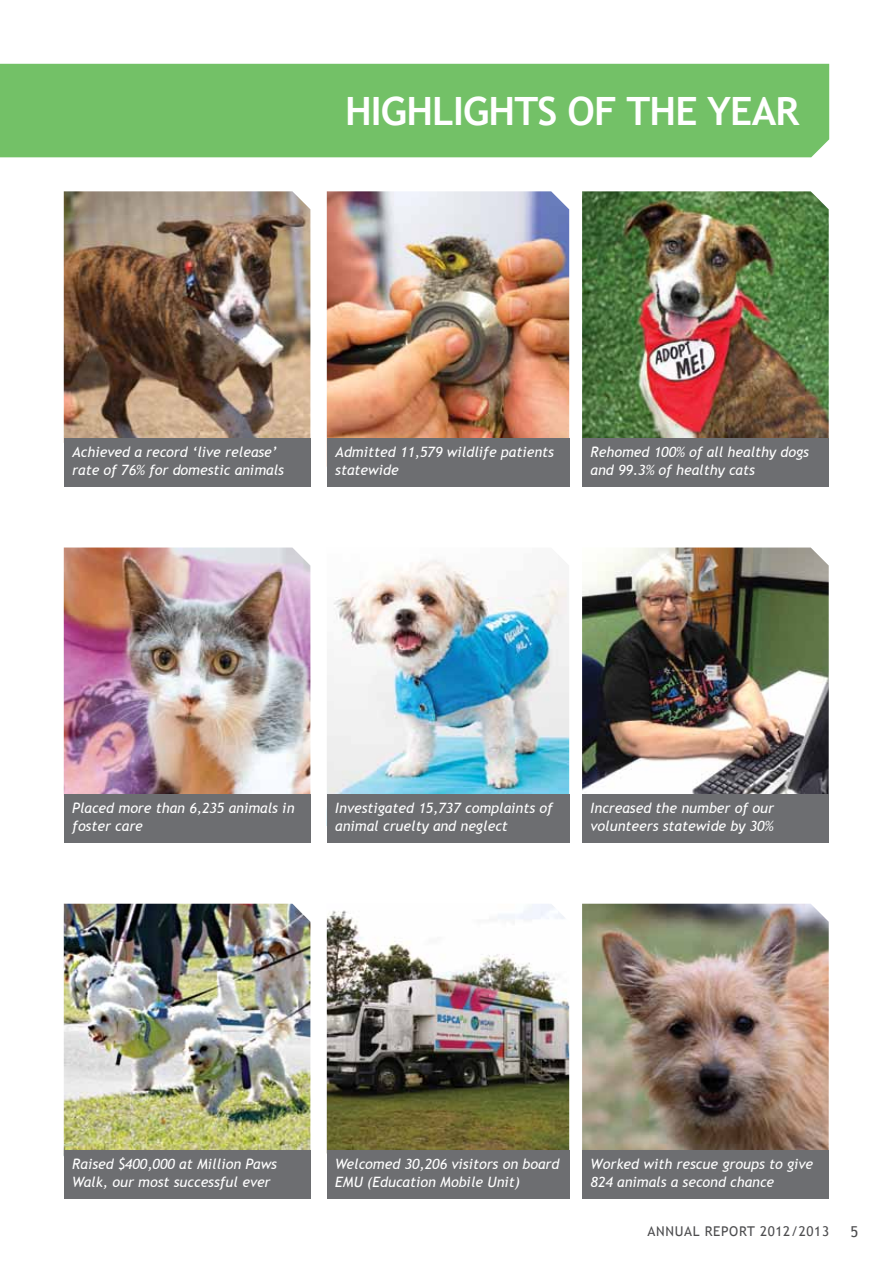
<style>
.page{position:relative;width:893px;height:1263px;background:#fff}
.page>*{position:absolute;margin:0;border:0;box-sizing:border-box;transform-origin:0 0}
.t1{font:700 39px "Trebuchet MS";letter-spacing:-.02em;color:#fff}
.t2{font:15px "Trebuchet MS";color:#4d4d4f}
.t3{font:italic 14.25px/18px "Trebuchet MS";color:#fff}
.t4{font:13.5px "Trebuchet MS";letter-spacing:.05em;color:#4d4d4f}
</style>
<div class="page">
<div style="left:0;top:64px;width:829px;height:93px;background:#73c167"></div>
<img style="left:64px;top:904px;width:246px;height:246px">
<img style="left:64px;top:191px;width:246px;height:247px">
<img style="left:327px;top:904px;width:242px;height:246px">
<img style="left:64px;top:547px;width:246px;height:247px">
<img style="left:327px;top:560px;width:242px;height:234px">
<img style="left:582px;top:191px;width:247px;height:247px">
<div style="left:64px;top:438px;width:246px;height:49px;background:#6d6e71"></div>
<img style="left:327px;top:191px;width:242px;height:247px">
<div style="left:327px;top:438px;width:242px;height:49px;background:#6d6e71"></div>
<div style="left:64px;top:1150px;width:246px;height:49px;background:#6d6e71"></div>
<div style="left:582px;top:438px;width:247px;height:49px;background:#6d6e71"></div>
<img style="left:582px;top:904px;width:247px;height:246px">
<div style="left:582px;top:1150px;width:247px;height:49px;background:#6d6e71"></div>
<img style="left:582px;top:547px;width:247px;height:247px">
<div style="left:582px;top:794px;width:247px;height:49px;background:#6d6e71"></div>
<div style="left:327px;top:794px;width:242px;height:49px;background:#6d6e71"></div>
<div style="left:64px;top:794px;width:246px;height:49px;background:#6d6e71"></div>
<div style="left:327px;top:1150px;width:242px;height:49px;background:#6d6e71"></div>
<h1 class="t1" style="left:345px;top:87px;width:22px">HIGH</h1>
<h1 class="t1" style="left:432px;top:87px;width:345px">LIGHTS OF THE YEAR</h1>
<p class="t3" style="left:72px;top:443px;width:213px">Achieved a record ‘live release’ rate of 76% for domestic animals</p>
<p class="t3" style="left:335px;top:443px;width:220px">Admitted 11,579 wildlife patients statewide</p>
<p class="t3" style="left:591px;top:443px;width:220px">Rehomed 100% of all healthy dogs and 99.3% of healthy cats</p>
<p class="t3" style="left:72px;top:799px;width:224px">Placed more than 6,235 animals in foster care</p>
<p class="t3" style="left:335px;top:799px;width:219px">Investigated 15,737 complaints of animal cruelty and neglect</p>
<p class="t3" style="left:591px;top:799px;width:185px">Increased the number of our volunteers statewide by 30%</p>
<p class="t3" style="left:72px;top:1155px;width:206px">Raised $400,000 at Million Paws<br>Walk, our most successful ever</p>
<p class="t3" style="left:335px;top:1155px;width:226px">Welcomed 30,206 visitors on board<br>EMU (Education Mobile Unit)</p>
<p class="t3" style="left:591px;top:1155px;width:224px">Worked with rescue groups to give<br>824 animals a second chance</p>
<p class="t4" style="left:648px;top:1223px;width:183px">ANNUAL REPORT 2012/2013</p>
<p class="t2" style="left:850px;top:1222px;width:9px">5</p>
</div>
